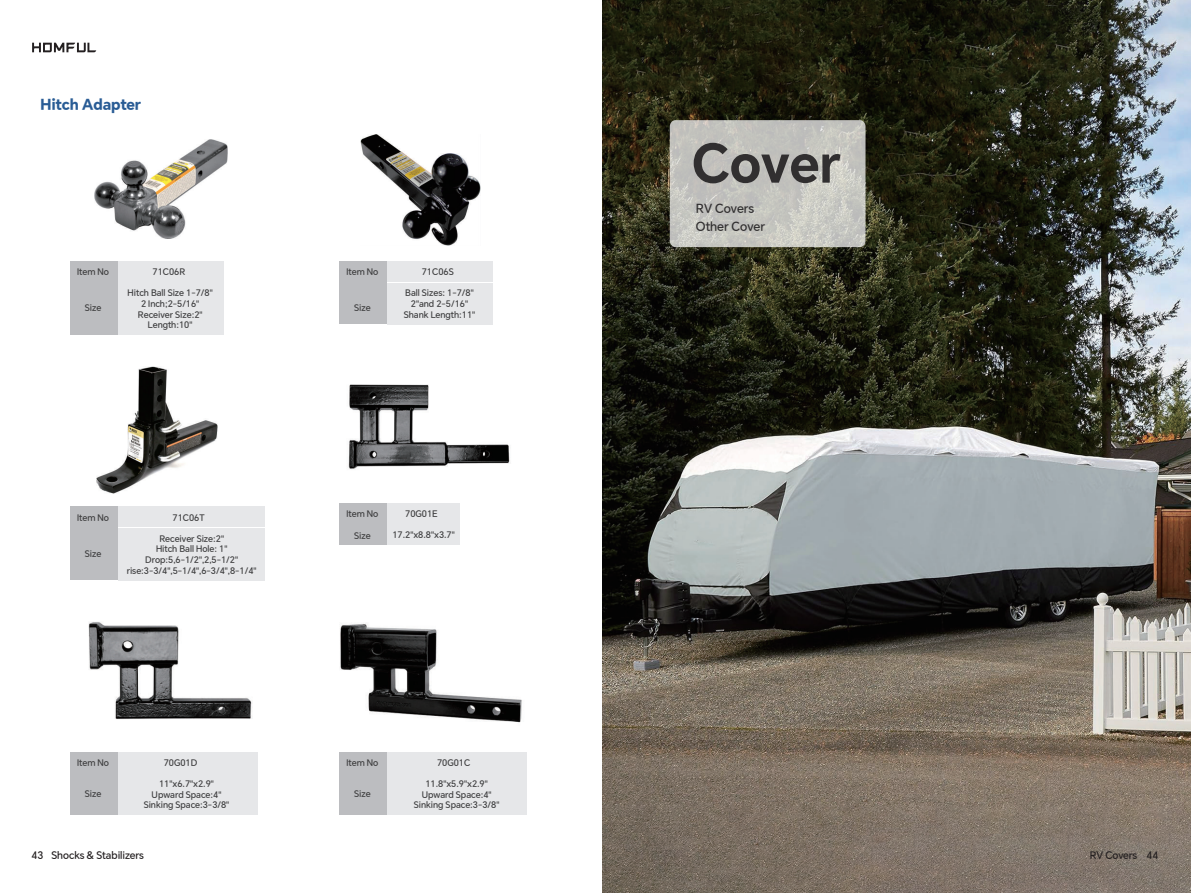
<style>
.page{position:relative;width:1191px;height:893px;background:#fff}
.page>*{position:absolute;margin:0;border:0;box-sizing:border-box;transform-origin:0 0}
.t1{font:700 53.25px "HONOR Sans";color:#312f30}
.t2{font:800 15px "HONOR Sans";color:#295c95}
.t3{font:500 12.3px/18.5px "HONOR Sans";color:#312f30}
.t4{font:500 10.2px "HONOR Sans";color:#231f20}
.t5{font:500 8.85px/10.6px "HONOR Sans";color:#3e3e3f;text-align:center}
</style>
<div class="page">
<img style="left:602px;top:0;width:589px;height:893px">
<svg style="left:32px;top:43px;width:64px;height:9px"></svg>
<div style="left:118px;top:752px;width:140px;height:20px;background:#e6e7e9"></div>
<div style="left:118px;top:773px;width:140px;height:42px;background:#e6e7e9"></div>
<div style="left:70px;top:773px;width:48px;height:41px;background:#bcbdc0"></div>
<div style="left:70px;top:752px;width:48px;height:20px;background:#bcbdc0"></div>
<div style="left:118px;top:261px;width:105px;height:20px;background:#e6e7e9"></div>
<div style="left:118px;top:283px;width:105px;height:52px;background:#e6e7e9"></div>
<div style="left:70px;top:283px;width:48px;height:52px;background:#bcbdc0"></div>
<div style="left:70px;top:261px;width:48px;height:20px;background:#bcbdc0"></div>
<div style="left:118px;top:507px;width:146px;height:20px;background:#e6e7e9"></div>
<div style="left:118px;top:528px;width:146px;height:52px;background:#e6e7e9"></div>
<div style="left:70px;top:528px;width:48px;height:52px;background:#bcbdc0"></div>
<div style="left:70px;top:507px;width:48px;height:20px;background:#bcbdc0"></div>
<div style="left:387px;top:261px;width:105px;height:20px;background:#e6e7e9"></div>
<div style="left:387px;top:283px;width:105px;height:41px;background:#e6e7e9"></div>
<div style="left:339px;top:283px;width:48px;height:41px;background:#bcbdc0"></div>
<div style="left:339px;top:261px;width:48px;height:20px;background:#bcbdc0"></div>
<div style="left:387px;top:503px;width:73px;height:20px;background:#e6e7e9"></div>
<div style="left:387px;top:525px;width:73px;height:20px;background:#e6e7e9"></div>
<div style="left:339px;top:525px;width:48px;height:20px;background:#bcbdc0"></div>
<div style="left:339px;top:503px;width:48px;height:20px;background:#bcbdc0"></div>
<img style="left:95px;top:139px;width:133px;height:99px">
<img style="left:339px;top:623px;width:188px;height:150px">
<img style="left:88px;top:622px;width:164px;height:97px">
<img style="left:348px;top:384px;width:162px;height:86px">
<img style="left:360px;top:134px;width:121px;height:111px">
<img style="left:97px;top:366px;width:121px;height:127px">
<div style="left:387px;top:752px;width:140px;height:20px;background:#e6e7e9"></div>
<div style="left:387px;top:773px;width:140px;height:42px;background:#e6e7e9"></div>
<div style="left:339px;top:773px;width:48px;height:41px;background:#bcbdc0"></div>
<div style="left:339px;top:752px;width:48px;height:20px;background:#bcbdc0"></div>
<svg style="left:670px;top:120px;width:195px;height:127px;background:#c5c5c0"></svg>
<h2 class="t2" style="left:41px;top:94px;width:102px">Hitch Adapter</h2>
<p class="t5" style="left:77px;top:267px;width:33px">Item No</p>
<p class="t5" style="left:85px;top:302px;width:18px">Size</p>
<p class="t5" style="left:152px;top:267px;width:34px">71C06R</p>
<p class="t5" style="left:128px;top:288px;width:87px">Hitch Ball Size 1-7/8"<br>2 Inch;2-5/16"<br>Receiver Size:2"<br>Length:10"</p>
<p class="t5" style="left:77px;top:512px;width:33px">Item No</p>
<p class="t5" style="left:85px;top:548px;width:18px">Size</p>
<p class="t5" style="left:172px;top:512px;width:34px">71C06T</p>
<p class="t5" style="left:127px;top:533px;width:131px">Receiver Size:2"<br>Hitch Ball Hole: 1"<br>Drop:5,6-1/2",2,5-1/2" rise:3-3/4",5-1/4",6-3/4",8-1/4"</p>
<p class="t5" style="left:77px;top:757px;width:33px">Item No</p>
<p class="t5" style="left:85px;top:788px;width:18px">Size</p>
<p class="t5" style="left:164px;top:757px;width:35px">70G01D</p>
<p class="t5" style="left:144px;top:778px;width:87px">11"x6.7"x2.9"<br>Upward Space:4"<br>Sinking Space:3-3/8"</p>
<p class="t4" style="left:32px;top:848px;width:114px">43 Shocks &amp; Stabilizers</p>
<p class="t5" style="left:346px;top:267px;width:33px">Item No</p>
<p class="t5" style="left:354px;top:302px;width:18px">Size</p>
<p class="t5" style="left:422px;top:267px;width:33px">71C06S</p>
<p class="t5" style="left:404px;top:288px;width:73px">Ball Sizes: 1-7/8"<br>2"and 2-5/16"<br>Shank Length:11"</p>
<p class="t5" style="left:346px;top:508px;width:33px">Item No</p>
<p class="t5" style="left:354px;top:530px;width:18px">Size</p>
<p class="t5" style="left:405px;top:508px;width:34px">70G01E</p>
<p class="t5" style="left:392px;top:530px;width:64px">17.2"x8.8"x3.7"</p>
<p class="t5" style="left:346px;top:757px;width:33px">Item No</p>
<p class="t5" style="left:354px;top:788px;width:18px">Size</p>
<p class="t5" style="left:437px;top:757px;width:35px">70G01C</p>
<p class="t5" style="left:414px;top:778px;width:87px">11.8"x5.9"x2.9"<br>Upward Space:4"<br>Sinking Space:3-3/8"</p>
<h1 class="t1" style="left:692px;top:127px;width:150px">Cover</h1>
<h3 class="t3" style="left:696px;top:199px;width:71px">RV Covers<br>Other Cover</h3>
<p class="t4" style="left:1089px;top:848px;width:70px">RV Covers 44</p>
</div>
